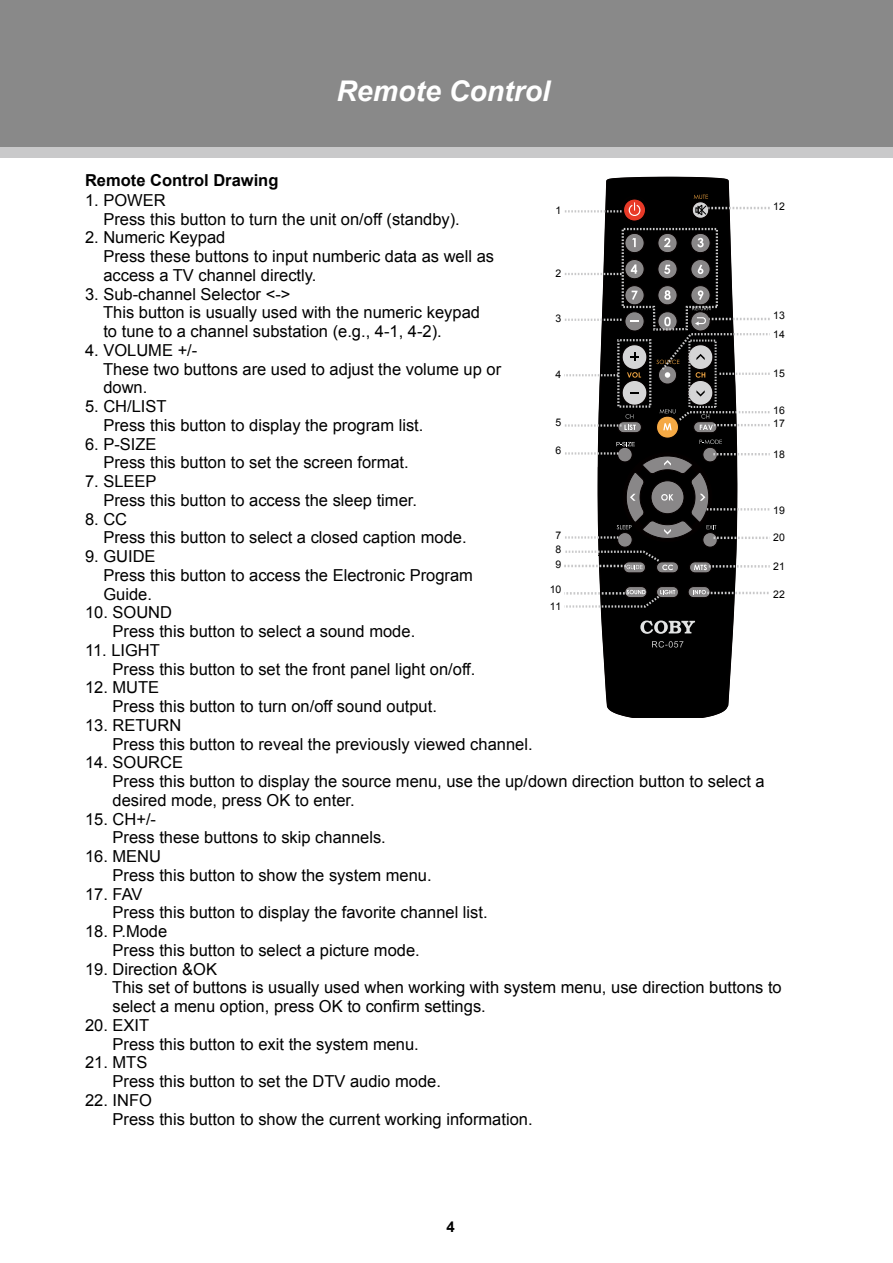
<style>
.page{position:relative;width:893px;height:1263px;background:#fff}
.page>*{position:absolute;margin:0;border:0;box-sizing:border-box;transform-origin:0 0}
.t1{font:italic 700 28.5px "Arial";color:#fff}
.t2{font:16.5px/18.8px "Arial";color:#000}
.t3{font:700 16.5px "Arial";color:#000}
.t4{font:700 15px "Arial";color:#000}
.t5{font:10.5px/14.5px "Arial";color:#000}
</style>
<div class="page">
<div style="left:0;top:66px;width:893px;height:91px;background:#c9c9ca"></div>
<div style="left:0;top:0;width:893px;height:147px;background:#898989"></div>
<svg style="left:599px;top:177px;width:137px;height:540px;background:#151515"></svg>
<svg style="left:640px;top:620px;width:55px;height:14px"></svg>
<svg style="left:652px;top:641px;width:31px;height:7px"></svg>
<svg style="left:564px;top:585px;width:115px;height:24px"></svg>
<svg style="left:687px;top:585px;width:82px;height:14px"></svg>
<svg style="left:564px;top:195px;width:206px;height:379px"></svg>
<h1 class="t1" style="left:336px;top:72px;width:215px">Remote Control</h1>
<p class="t3" style="left:85px;top:169px;width:195px">Remote Control Drawing</p>
<p class="t2" style="left:103px;top:191px;width:358px;text-indent:-18px">1. POWER<br>Press this button to turn the unit on/off (standby).</p>
<p class="t2" style="left:103px;top:228px;width:392px;text-indent:-18px">2. Numeric Keypad<br>Press these buttons to input numberic data as well as access a TV channel directly.</p>
<p class="t2" style="left:103px;top:285px;width:378px;text-indent:-18px">3. Sub-channel Selector &lt;-&gt;<br>This button is usually used with the numeric keypad to tune to a channel substation (e.g., 4-1, 4-2).</p>
<p class="t2" style="left:103px;top:341px;width:400px;text-indent:-18px">4. VOLUME +/-<br>These two buttons are used to adjust the volume up or down.</p>
<p class="t2" style="left:103px;top:397px;width:322px;text-indent:-18px">5. CH/LIST<br>Press this button to display the program list.</p>
<p class="t2" style="left:103px;top:435px;width:307px;text-indent:-18px">6. P-SIZE<br>Press this button to set the screen format.</p>
<p class="t2" style="left:103px;top:472px;width:315px;text-indent:-18px">7. SLEEP<br>Press this button to access the sleep timer.</p>
<p class="t2" style="left:103px;top:510px;width:365px;text-indent:-18px">8. CC<br>Press this button to select a closed caption mode.</p>
<p class="t2" style="left:103px;top:547px;width:371px;text-indent:-18px">9. GUIDE<br>Press this button to access the Electronic Program<br>Guide.</p>
<p class="t2" style="left:113px;top:603px;width:304px;text-indent:-28px">10. SOUND<br>Press this button to select a sound mode.</p>
<p class="t2" style="left:113px;top:641px;width:364px;text-indent:-28px">11. LIGHT<br>Press this button to set the front panel light on/off.</p>
<p class="t2" style="left:113px;top:678px;width:326px;text-indent:-28px">12. MUTE<br>Press this button to turn on/off sound output.</p>
<p class="t2" style="left:113px;top:716px;width:422px;text-indent:-28px">13. RETURN<br>Press this button to reveal the previously viewed channel.</p>
<p class="t2" style="left:113px;top:753px;width:654px;text-indent:-28px">14. SOURCE<br>Press this button to display the source menu, use the up/down direction button to select a desired mode, press OK to enter.</p>
<p class="t2" style="left:113px;top:810px;width:275px;text-indent:-28px">15. CH+/-<br>Press these buttons to skip channels.</p>
<p class="t2" style="left:113px;top:847px;width:321px;text-indent:-28px">16. MENU<br>Press this button to show the system menu.</p>
<p class="t2" style="left:113px;top:884px;width:377px;text-indent:-28px">17. FAV<br>Press this button to display the favorite channel list.</p>
<p class="t2" style="left:113px;top:922px;width:309px;text-indent:-28px">18. P.Mode<br>Press this button to select a picture mode.</p>
<p class="t2" style="left:112px;top:959px;width:671px;text-indent:-27px">19. Direction &amp;OK<br>This set of buttons is usually used when working with system menu, use direction buttons to select a menu option, press OK to confirm settings.</p>
<p class="t2" style="left:113px;top:1016px;width:308px;text-indent:-28px">20. EXIT<br>Press this button to exit the system menu.</p>
<p class="t2" style="left:113px;top:1053px;width:330px;text-indent:-28px">21. MTS<br>Press this button to set the DTV audio mode.</p>
<p class="t2" style="left:113px;top:1091px;width:422px;text-indent:-28px">22. INFO<br>Press this button to show the current working information.</p>
<p class="t5" style="left:773px;top:199px;width:13px">12</p>
<p class="t5" style="left:556px;top:203px;width:7px">1</p>
<p class="t5" style="left:556px;top:267px;width:7px">2</p>
<p class="t5" style="left:556px;top:311px;width:7px">3</p>
<p class="t5" style="left:773px;top:306px;width:13px;line-height:19.2px">13<br>14</p>
<p class="t5" style="left:773px;top:366px;width:13px">15</p>
<p class="t5" style="left:773px;top:403px;width:13px;line-height:13.5px">16<br>17</p>
<p class="t5" style="left:773px;top:447px;width:13px">18</p>
<p class="t5" style="left:556px;top:367px;width:7px">4</p>
<p class="t5" style="left:556px;top:415px;width:7px">5</p>
<p class="t5" style="left:556px;top:443px;width:7px">6</p>
<p class="t5" style="left:773px;top:503px;width:13px">19</p>
<p class="t5" style="left:773px;top:530px;width:13px">20</p>
<p class="t5" style="left:773px;top:559px;width:13px">21</p>
<p class="t5" style="left:773px;top:587px;width:13px">22</p>
<p class="t5" style="left:556px;top:528px;width:7px;text-align:justify">7<br>8<br>9</p>
<p class="t5" style="left:550px;top:581px;width:13px;line-height:16.5px">10<br>11</p>
<p class="t4" style="left:446px;top:1216px;width:10px">4</p>
</div>
